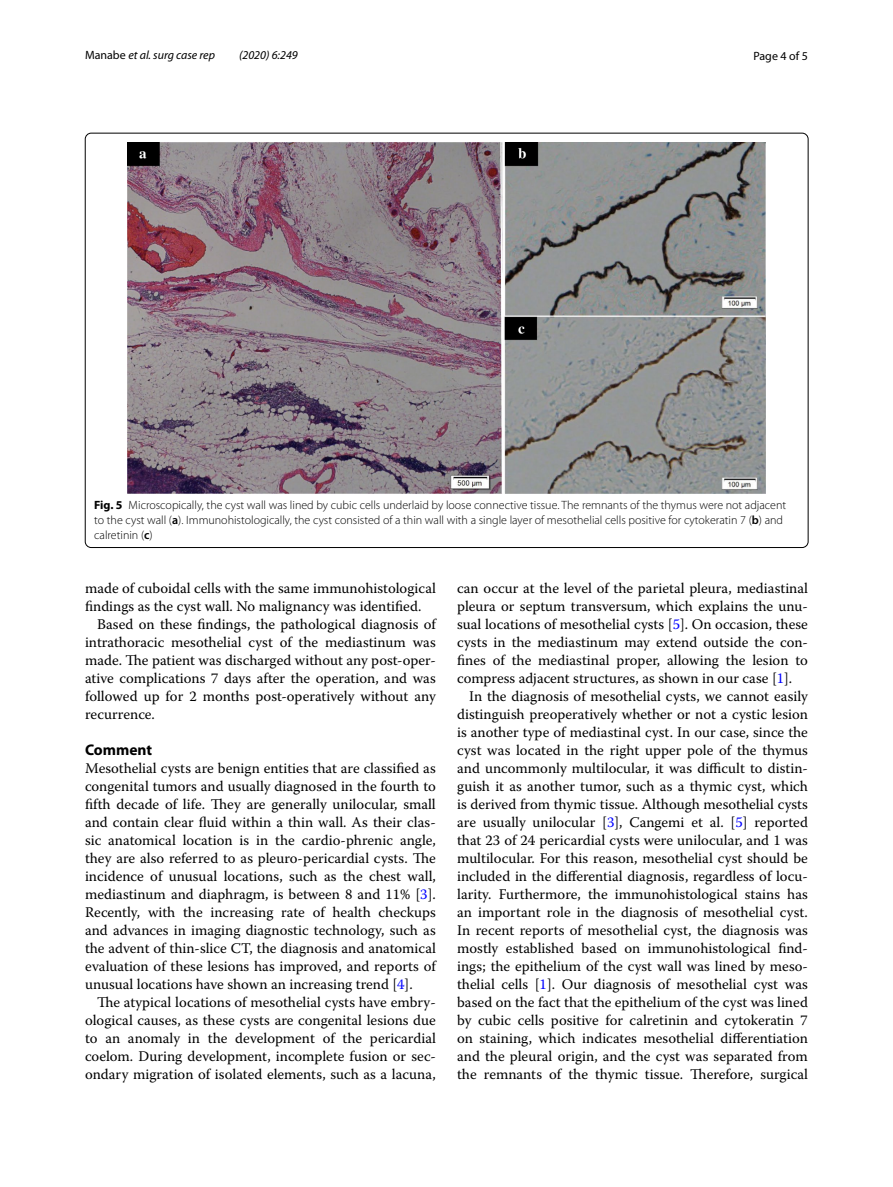
<style>
.page{position:relative;width:893px;height:1187px;background:#fff}
.page>*{position:absolute;margin:0;border:0;box-sizing:border-box;transform-origin:0 0}
.t1{font:700 15.45px "Myriad Pro";color:#000}
.t2{font:14.7px/18px "Warnock Pro";color:#000;text-align:justify}
.t3{font:300 12px/15px "Myriad Pro";color:#000}
.t4{font:italic 12px "Myriad Pro";color:#000}
.t5{font:12px "Myriad Pro";color:#000}
.s1{font-style:normal}
.s2{font-weight:700}
.s3{font-weight:600}
.s4{color:#00f}
</style>
<div class="page">
<img style="left:128px;top:142px;width:638px;height:351px">
<p class="t4" style="left:85px;top:48px;width:131px"><span class="s1">Manabe</span> et al. surg case rep</p>
<p class="t4" style="left:239px;top:48px;width:60px">(2020) 6:249</p>
<p class="t5" style="left:753px;top:48px;width:56px">Page 4 of 5</p>
<p class="t3" style="left:94px;top:497px;width:693px"><span class="s2">Fig. 5</span> Microscopically, the cyst wall was lined by cubic cells underlaid by loose connective tissue. The remnants of the thymus were not adjacent to the cyst wall (<span class="s3">a</span>). Immunohistologically, the cyst consisted of a thin wall with a single layer of mesothelial cells positive for cytokeratin 7 (<span class="s3">b</span>) and calretinin (<span class="s3">c</span>)</p>
<p class="t2" style="left:85px;top:579px;width:352px">made of cuboidal cells with the same immunohistological</p>
<p class="t2" style="left:85px;top:597px;width:338px">findings as the cyst wall. No malignancy was identified.</p>
<p class="t2" style="left:97px;top:615px;width:340px">Based on these findings, the pathological diagnosis of</p>
<p class="t2" style="left:85px;top:633px;width:352px">intrathoracic mesothelial cyst of the mediastinum was</p>
<p class="t2" style="left:85px;top:651px;width:352px">made. The patient was discharged without any post-oper-</p>
<p class="t2" style="left:85px;top:669px;width:352px">ative complications 7 days after the operation, and was</p>
<p class="t2" style="left:85px;top:687px;width:352px">followed up for 2 months post-operatively without any</p>
<p class="t2" style="left:85px;top:705px;width:71px">recurrence.</p>
<p class="t1" style="left:85px;top:739px;width:69px">Comment</p>
<p class="t2" style="left:85px;top:759px;width:352px">Mesothelial cysts are benign entities that are classified as congenital tumors and usually diagnosed in the fourth to fifth decade of life. They are generally unilocular, small and contain clear fluid within a thin wall. As their clas&shy;sic anatomical location is in the cardio-phrenic angle, they are also referred to as pleuro-pericardial cysts. The incidence of unusual locations, such as the chest wall, mediastinum and diaphragm, is between 8 and 11% [<span class="s4">3</span>].<br>Recently, with the increasing rate of health checkups and advances in imaging diagnostic technology, such as the advent of thin-slice CT, the diagnosis and anatomical evaluation of these lesions has improved, and reports of unusual locations have shown an increasing trend [<span class="s4">4</span>].</p>
<p class="t2" style="left:85px;top:992px;width:352px;text-indent:12px">The atypical locations of mesothelial cysts have embry&shy;ological causes, as these cysts are congenital lesions due to an anomaly in the development of the pericardial coelom. During development, incomplete fusion or sec&shy;ondary migration of isolated elements, such as a lacuna,</p>
<p class="t2" style="left:457px;top:579px;width:352px">can occur at the level of the parietal pleura, mediastinal pleura or septum transversum, which explains the unu&shy;sual locations of mesothelial cysts [<span class="s4">5</span>]. On occasion, these cysts in the mediastinum may extend outside the con&shy;fines of the mediastinal proper, allowing the lesion to compress adjacent structures, as shown in our case [<span class="s4">1</span>].</p>
<p class="t2" style="left:457px;top:687px;width:352px;text-indent:12px">In the diagnosis of mesothelial cysts, we cannot easily distinguish preoperatively whether or not a cystic lesion is another type of mediastinal cyst. In our case, since the cyst was located in the right upper pole of the thymus and uncommonly multilocular, it was difficult to distin&shy;guish it as another tumor, such as a thymic cyst, which is derived from thymic tissue. Although mesothelial cysts are usually unilocular [<span class="s4">3</span>], Cangemi et al. [<span class="s4">5</span>] reported that 23 of 24 pericardial cysts were unilocular, and 1 was multilocular. For this reason, mesothelial cyst should be included in the differential diagnosis, regardless of locu&shy;larity. Furthermore, the immunohistological stains has an important role in the diagnosis of mesothelial cyst.<br>In recent reports of mesothelial cyst, the diagnosis was mostly established based on immunohistological find&shy;ings; the epithelium of the cyst wall was lined by meso&shy;thelial cells [<span class="s4">1</span>]. Our diagnosis of mesothelial cyst was based on the fact that the epithelium of the cyst was lined by cubic cells positive for calretinin and cytokeratin 7 on staining, which indicates mesothelial differentiation and the pleural origin, and the cyst was separated from the remnants of the thymic tissue. Therefore, surgical</p>
</div>
